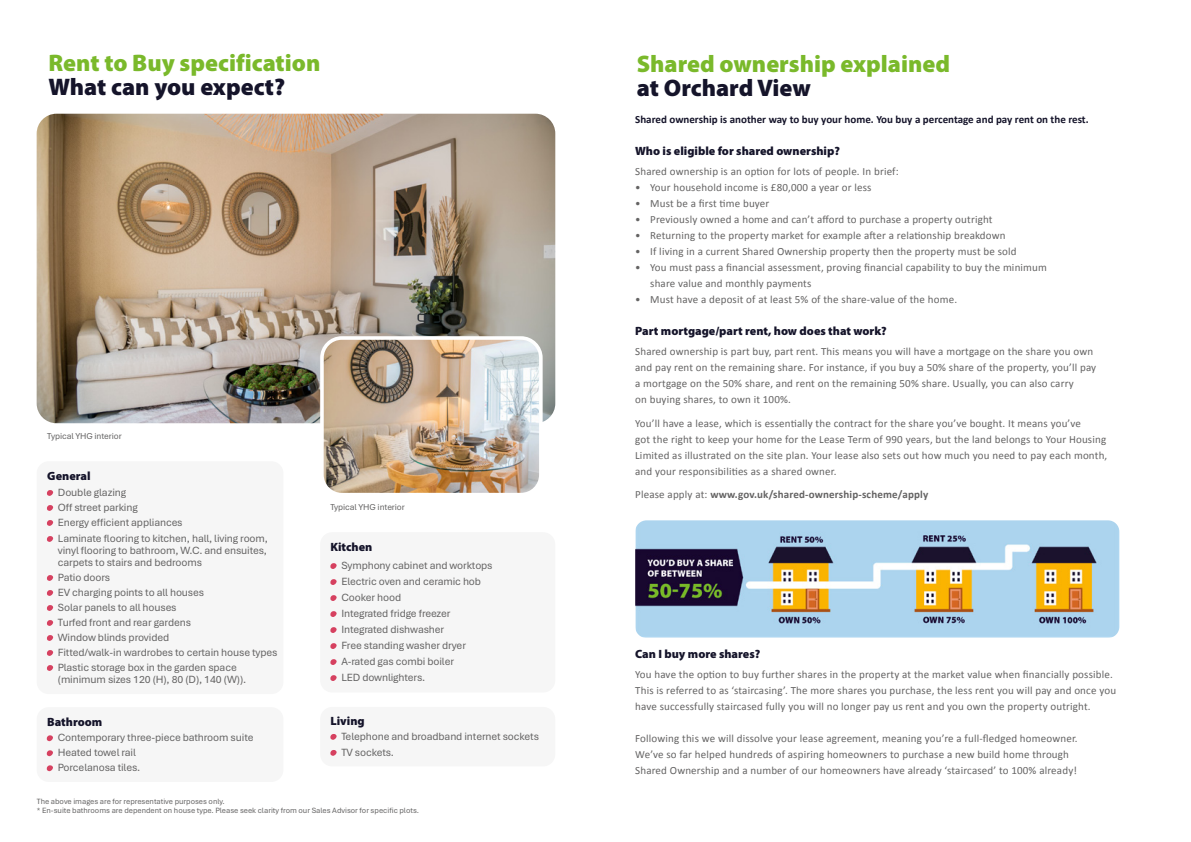
<style>
.page{position:relative;width:1191px;height:842px;background:#fff}
.page>*{position:absolute;margin:0;border:0;box-sizing:border-box;transform-origin:0 0}
.t1{font:900 24px "Myriad Pro";color:#7ab92b}
.t2{font:900 24px "Myriad Pro";color:#15142a}
.t3{font:900 12px "Myriad Pro";color:#15142a}
.t4{font:11px/16px "Calibri";letter-spacing:.015em;color:#646363}
.t5{font:11px/15px "Aptos";letter-spacing:-.01em;color:#646363}
.t6{font:700 11px "Calibri";color:#15142a}
.t7{font:700 11px "Calibri";letter-spacing:.015em;color:#646363}
.t8{font:9px "Aptos";letter-spacing:-.01em;color:#646363}
.t9{font:8px/9px "Aptos";color:#646363}
.s1{font-weight:400}
</style>
<div class="page">
<img style="left:635px;top:520px;width:484px;height:118px">
<div style="left:37px;top:461px;width:246px;height:233px;background:#f6f6f6;border-radius:12px"></div>
<div style="left:37px;top:707px;width:246px;height:75px;background:#f6f6f6;border-radius:12px"></div>
<div style="left:320px;top:707px;width:235px;height:59px;background:#f6f6f6;border-radius:12px"></div>
<div style="left:320px;top:532px;width:235px;height:160px;background:#f6f6f6;border-radius:12px"></div>
<img style="left:37px;top:114px;width:518px;height:309px">
<svg style="left:47px;top:490px;width:6px;height:6px"></svg>
<svg style="left:47px;top:505px;width:6px;height:6px"></svg>
<svg style="left:47px;top:520px;width:6px;height:6px"></svg>
<svg style="left:47px;top:536px;width:6px;height:6px"></svg>
<svg style="left:47px;top:575px;width:6px;height:6px"></svg>
<svg style="left:47px;top:590px;width:6px;height:6px"></svg>
<svg style="left:47px;top:605px;width:6px;height:6px"></svg>
<svg style="left:47px;top:620px;width:6px;height:6px"></svg>
<svg style="left:47px;top:635px;width:6px;height:6px"></svg>
<svg style="left:47px;top:650px;width:6px;height:6px"></svg>
<svg style="left:47px;top:665px;width:6px;height:6px"></svg>
<svg style="left:47px;top:735px;width:6px;height:6px"></svg>
<svg style="left:47px;top:750px;width:6px;height:6px"></svg>
<svg style="left:47px;top:765px;width:6px;height:6px"></svg>
<svg style="left:330px;top:563px;width:7px;height:6px"></svg>
<svg style="left:330px;top:579px;width:7px;height:6px"></svg>
<svg style="left:330px;top:595px;width:7px;height:6px"></svg>
<svg style="left:330px;top:611px;width:7px;height:6px"></svg>
<svg style="left:330px;top:627px;width:7px;height:6px"></svg>
<svg style="left:330px;top:643px;width:7px;height:6px"></svg>
<svg style="left:330px;top:659px;width:7px;height:6px"></svg>
<svg style="left:330px;top:675px;width:7px;height:6px"></svg>
<svg style="left:330px;top:734px;width:7px;height:6px"></svg>
<svg style="left:330px;top:750px;width:7px;height:6px"></svg>
<img style="left:322px;top:338px;width:219px;height:153px">
<div style="left:320px;top:336px;width:222px;height:160px;border:4px solid #fff;border-radius:20px"></div>
<h1 class="t1" style="left:48px;top:47px;width:273px">Rent to Buy specification</h1>
<h1 class="t2" style="left:48px;top:71px;width:238px">What can you expect?</h1>
<p class="t8" style="left:47px;top:430px;width:76px">Typical YHG interior</p>
<p class="t3" style="left:47px;top:468px;width:45px">General</p>
<p class="t5" style="left:58px;top:484px;width:126px">Double glazing<br>Off street parking<br>Energy efficient appliances</p>
<p class="t5" style="left:58px;top:532px;width:212px;line-height:12px;text-align:justify">Laminate flooring to kitchen, hall, living room, vinyl flooring to bathroom, W.C. and ensuites, carpets to stairs and bedrooms</p>
<p class="t5" style="left:58px;top:569px;width:221px">Patio doors<br>EV charging points to all houses<br>Solar panels to all houses<br>Turfed front and rear gardens<br>Window blinds provided<br>Fitted/walk-in wardrobes to certain house types<br>Plastic storage box in the garden space</p>
<p class="t5" style="left:58px;top:671px;width:190px">(minimum sizes 120 (H), 80 (D), 140 (W)).</p>
<p class="t3" style="left:47px;top:713px;width:57px">Bathroom</p>
<p class="t5" style="left:58px;top:730px;width:197px">Contemporary three-piece bathroom suite<br>Heated towel rail<br>Porcelanosa tiles.</p>
<p class="t8" style="left:330px;top:501px;width:76px">Typical YHG interior</p>
<p class="t3" style="left:330px;top:538px;width:44px">Kitchen</p>
<p class="t5" style="left:341px;top:557px;width:153px;line-height:16px">Symphony cabinet and worktops<br>Electric oven and ceramic hob<br>Cooker hood<br>Integrated fridge freezer<br>Integrated dishwasher<br>Free standing washer dryer<br>A-rated gas combi boiler<br>LED downlighters.</p>
<p class="t3" style="left:330px;top:713px;width:36px">Living</p>
<p class="t5" style="left:341px;top:728px;width:199px;line-height:16px">Telephone and broadband internet sockets<br>TV sockets.</p>
<p class="t9" style="left:37px;top:797px;width:384px">The above images are for representative purposes only.<br>* En-suite bathrooms are dependent on house type. Please seek clarity from our Sales Advisor for specific plots.</p>
<h1 class="t1" style="left:637px;top:48px;width:314px">Shared ownership explained</h1>
<h1 class="t2" style="left:637px;top:72px;width:175px">at Orchard View</h1>
<p class="t6" style="left:635px;top:111px;width:455px">Shared ownership is another way to buy your home. You buy a percentage and pay rent on the rest.</p>
<p class="t3" style="left:635px;top:143px;width:206px">Who is eligible for shared ownership?</p>
<p class="t4" style="left:635px;top:163px;width:265px">Shared ownership is an option for lots of people. In brief:</p>
<p class="t4" style="left:635px;top:179px;width:238px">• Your household income is £80,000 a year or less</p>
<p class="t4" style="left:635px;top:195px;width:136px">• Must be a first time buyer</p>
<p class="t4" style="left:635px;top:211px;width:359px">• Previously owned a home and can’t afford to purchase a property outright</p>
<p class="t4" style="left:635px;top:227px;width:372px">• Returning to the property market for example after a relationship breakdown</p>
<p class="t4" style="left:635px;top:243px;width:383px">• If living in a current Shared Ownership property then the property must be sold</p>
<p class="t4" style="left:650px;top:259px;width:398px;text-indent:-15px">• You must pass a financial assessment, proving financial capability to buy the minimum share value and monthly payments</p>
<p class="t4" style="left:635px;top:291px;width:323px">• Must have a deposit of at least 5% of the share-value of the home.</p>
<p class="t3" style="left:635px;top:323px;width:253px">Part mortgage/part rent, how does that work?</p>
<p class="t4" style="left:635px;top:343px;width:462px">Shared ownership is part buy, part rent. This means you will have a mortgage on the share you own and pay rent on the remaining share. For instance, if you buy a 50% share of the property, you’ll pay a mortgage on the 50% share, and rent on the remaining 50% share. Usually, you can also carry<br>on buying shares, to own it 100%.</p>
<p class="t4" style="left:635px;top:415px;width:474px">You’ll have a lease, which is essentially the contract for the share you’ve bought. It means you’ve<br>got the right to keep your home for the Lease Term of 990 years, but the land belongs to Your Housing Limited as illustrated on the site plan. Your lease also sets out how much you need to pay each month, and your responsibilities as a shared owner.</p>
<p class="t7" style="left:635px;top:486px;width:295px"><span class="s1">Please apply at:</span> www.gov.uk/shared-ownership-scheme/apply</p>
<p class="t3" style="left:635px;top:646px;width:127px">Can I buy more shares?</p>
<p class="t4" style="left:635px;top:666px;width:482px">You have the option to buy further shares in the property at the market value when financially possible.<br>This is referred to as ‘staircasing’. The more shares you purchase, the less rent you will pay and once you have successfully staircased fully you will no longer pay us rent and you own the property outright.</p>
<p class="t4" style="left:635px;top:730px;width:444px">Following this we will dissolve your lease agreement, meaning you’re a full-fledged homeowner.<br>We’ve so far helped hundreds of aspiring homeowners to purchase a new build home through<br>Shared Ownership and a number of our homeowners have already ‘staircased’ to 100% already!</p>
</div>
